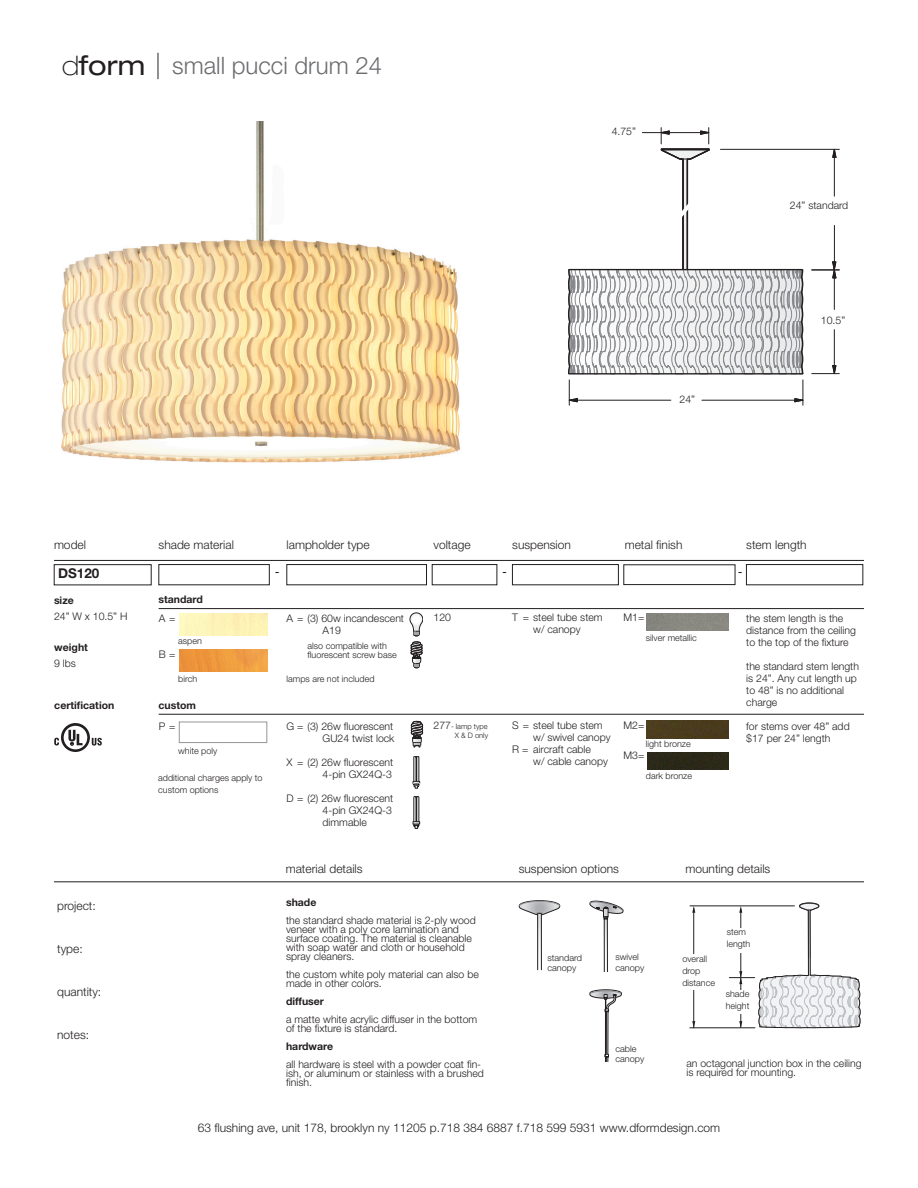
<style>
.page{position:relative;width:918px;height:1188px;background:#fff}
.page>*{position:absolute;margin:0;border:0;box-sizing:border-box;transform-origin:0 0}
.t1{font:expanded 27px "Helvetica Neue";color:#231f20}
.t2{font:300 24px "Helvetica Neue LT Std";color:#6c6d70}
.t3{font:700 13.5px "Helvetica Neue";color:#231f20}
.t4{font:13.5px "Swiss 721 BT";color:#231f20}
.t5{font:300 13.2px "Helvetica Neue";color:#231f20}
.t6{font:300 12px "Helvetica Neue";color:#231f20}
.t7{font:300 10.5px/12px "Helvetica Neue";color:#231f20}
.t8{font:700 10.5px "Helvetica Neue";color:#231f20}
.t9{font:300 9px/12px "Helvetica Neue";color:#231f20}
.t10{font:300 7.5px "Helvetica Neue";color:#231f20}
.s1{font-weight:100}
.s2{font-size:10.5px}
</style>
<div class="page">
<hr style="left:157px;top:53px;width:2px;height:26px;background:#6c6d70">
<hr style="left:54px;top:560px;width:810px;height:1px;background:#231f20">
<hr style="left:159px;top:714px;width:705px;height:1px;background:#231f20">
<hr style="left:159px;top:608px;width:705px;height:1px;background:#231f20">
<hr style="left:54px;top:882px;width:810px;height:1px;background:#231f20">
<div style="left:159px;top:564px;width:111px;height:21px;border:1px solid #231f20"></div>
<div style="left:432px;top:564px;width:65px;height:21px;border:1px solid #231f20"></div>
<div style="left:287px;top:564px;width:140px;height:21px;border:1px solid #231f20"></div>
<div style="left:512px;top:564px;width:107px;height:21px;border:1px solid #231f20"></div>
<div style="left:624px;top:565px;width:111px;height:20px;border:1px solid #231f20"></div>
<div style="left:746px;top:564px;width:117px;height:21px;border:1px solid #231f20"></div>
<svg style="left:519px;top:900px;width:41px;height:70px"></svg>
<svg style="left:590px;top:901px;width:33px;height:71px"></svg>
<svg style="left:590px;top:990px;width:32px;height:72px"></svg>
<svg style="left:54px;top:723px;width:48px;height:29px"></svg>
<div style="left:179px;top:722px;width:88px;height:21px;border:1px solid #939598"></div>
<img style="left:179px;top:650px;width:88px;height:22px">
<img style="left:647px;top:613px;width:82px;height:18px">
<img style="left:647px;top:752px;width:81px;height:18px">
<img style="left:647px;top:721px;width:81px;height:18px">
<svg style="left:410px;top:613px;width:13px;height:23px"></svg>
<svg style="left:411px;top:721px;width:12px;height:26px"></svg>
<svg style="left:413px;top:756px;width:7px;height:32px"></svg>
<svg style="left:413px;top:796px;width:7px;height:33px"></svg>
<svg style="left:411px;top:642px;width:11px;height:26px"></svg>
<svg style="left:758px;top:278px;width:103px;height:625px"></svg>
<hr style="left:690px;top:906px;width:104px;height:1px;background:#231f20">
<hr style="left:690px;top:1028px;width:65px;height:1px;background:#231f20">
<hr style="left:693px;top:909px;width:1px;height:119px;background:#231f20">
<svg style="left:692px;top:906px;width:3px;height:7px"></svg>
<svg style="left:692px;top:1021px;width:3px;height:7px"></svg>
<svg style="left:729px;top:903px;width:132px;height:126px"></svg>
<div style="left:727px;top:928px;width:37px;height:25px;background:#fff"></div>
<div style="left:726px;top:990px;width:29px;height:24px;background:#fff"></div>
<div style="left:682px;top:955px;width:37px;height:35px;background:#fff"></div>
<svg style="left:832px;top:148px;width:4px;height:10px"></svg>
<hr style="left:834px;top:157px;width:1px;height:39px;background:#221e1f">
<hr style="left:720px;top:149px;width:119px;height:1px;background:#221e1f">
<hr style="left:834px;top:225px;width:1px;height:44px;background:#221e1f">
<hr style="left:834px;top:278px;width:1px;height:31px;background:#221e1f">
<hr style="left:834px;top:330px;width:1px;height:36px;background:#221e1f">
<svg style="left:812px;top:261px;width:27px;height:17px"></svg>
<svg style="left:812px;top:365px;width:27px;height:11px"></svg>
<svg style="left:568px;top:128px;width:237px;height:277px"></svg>
<div style="left:54px;top:564px;width:97px;height:21px;border:1px solid #231f20"></div>
<img style="left:61px;top:122px;width:399px;height:341px">
<div style="left:674px;top:393px;width:26px;height:16px;background:#fff"></div>
<div style="left:821px;top:314px;width:32px;height:14px;background:#fff"></div>
<div style="left:609px;top:125px;width:33px;height:14px;background:#fff"></div>
<div style="left:775px;top:199px;width:93px;height:18px;background:#fff"></div>
<p class="t1" style="left:62px;top:49px;width:84px"><span class="s1">d</span>form</p>
<p class="t2" style="left:172px;top:51px;width:211px">small pucci drum 24</p>
<p class="t5" style="left:610px;top:124px;width:32px">4.75”</p>
<p class="t7" style="left:612px;top:125px;width:26px">4.75”</p>
<p class="t5" style="left:678px;top:391px;width:21px">24”</p>
<p class="t7" style="left:680px;top:393px;width:17px">24”</p>
<p class="t7" style="left:790px;top:199px;width:60px">24” standard</p>
<p class="t5" style="left:782px;top:200px;width:75px">24” standard</p>
<p class="t5" style="left:822px;top:312px;width:32px">10.5”</p>
<p class="t7" style="left:821px;top:314px;width:26px">10.5”</p>
<p class="t6" style="left:54px;top:538px;width:34px">model</p>
<p class="t6" style="left:159px;top:538px;width:77px">shade material</p>
<p class="t6" style="left:287px;top:538px;width:85px">lampholder type</p>
<p class="t6" style="left:434px;top:538px;width:39px">voltage</p>
<p class="t6" style="left:512px;top:538px;width:60px">suspension</p>
<p class="t6" style="left:625px;top:538px;width:59px">metal finish</p>
<p class="t6" style="left:746px;top:538px;width:62px">stem length</p>
<p class="t3" style="left:58px;top:565px;width:43px">DS120</p>
<p class="t4" style="left:275px;top:563px;width:6px">-</p>
<p class="t4" style="left:502px;top:563px;width:6px">-</p>
<p class="t4" style="left:738px;top:563px;width:6px">-</p>
<p class="t8" style="left:54px;top:594px;width:21px">size</p>
<p class="t8" style="left:54px;top:641px;width:35px">weight</p>
<p class="t7" style="left:54px;top:610px;width:75px">24” W x 10.5” H</p>
<p class="t7" style="left:54px;top:657px;width:23px">9 lbs</p>
<p class="t8" style="left:54px;top:699px;width:62px">certification</p>
<p class="t8" style="left:159px;top:593px;width:46px">standard</p>
<p class="t7" style="left:159px;top:612px;width:18px">A =</p>
<p class="t9" style="left:178px;top:635px;width:25px">aspen</p>
<p class="t7" style="left:159px;top:648px;width:18px">B =</p>
<p class="t9" style="left:178px;top:672px;width:21px">birch</p>
<p class="t8" style="left:159px;top:699px;width:39px">custom</p>
<p class="t7" style="left:159px;top:720px;width:18px">P =</p>
<p class="t9" style="left:178px;top:744px;width:41px">white poly</p>
<p class="t9" style="left:158px;top:771px;width:106px">additional charges apply to custom options</p>
<p class="t7" style="left:323px;top:612px;width:83px;text-indent:-36px">A = (3) 60w incandescent<br>A19</p>
<p class="t9" style="left:308px;top:639px;width:81px">also compatible with</p>
<p class="t9" style="left:308px;top:648px;width:91px">fluorescent screw base</p>
<p class="t9" style="left:287px;top:672px;width:90px">lamps are not included</p>
<p class="t7" style="left:287px;top:720px;width:109px;text-align:right">G = (3) 26w fluorescent<br>GU24 twist lock</p>
<p class="t7" style="left:287px;top:756px;width:108px;text-align:right">X = (2) 26w fluorescent<br>4-pin GX24Q-3</p>
<p class="t7" style="left:323px;top:792px;width:72px;text-indent:-36px">D = (2) 26w fluorescent<br>4-pin GX24Q-3 dimmable</p>
<p class="t7" style="left:434px;top:611px;width:19px">120</p>
<p class="t7" style="left:512px;top:611px;width:92px">T = steel tube stem</p>
<p class="t7" style="left:533px;top:623px;width:49px">w/ canopy</p>
<p class="t7" style="left:623px;top:611px;width:22px">M1=</p>
<p class="t9" style="left:646px;top:631px;width:53px">silver metallic</p>
<p class="t10" style="left:434px;top:722px;width:56px"><span class="s2">277</span>- lamp type</p>
<p class="t10" style="left:455px;top:731px;width:35px">X &amp; D only</p>
<p class="t7" style="left:512px;top:719px;width:92px">S = steel tube stem</p>
<p class="t7" style="left:533px;top:731px;width:79px">w/ swivel canopy</p>
<p class="t7" style="left:512px;top:743px;width:80px">R = aircraft cable</p>
<p class="t7" style="left:533px;top:755px;width:76px">w/ cable canopy</p>
<p class="t7" style="left:623px;top:719px;width:22px">M2=</p>
<p class="t9" style="left:646px;top:738px;width:46px">light bronze</p>
<p class="t7" style="left:623px;top:749px;width:22px">M3=</p>
<p class="t9" style="left:646px;top:769px;width:48px">dark bronze</p>
<p class="t7" style="left:746px;top:612px;width:111px">the stem length is the distance from the ceiling to the top of the fixture</p>
<p class="t7" style="left:746px;top:660px;width:114px">the standard stem length is 24”. Any cut length up to 48” is no additional charge</p>
<p class="t7" style="left:746px;top:720px;width:105px">for stems over 48” add $17 per 24” length</p>
<p class="t6" style="left:286px;top:862px;width:78px">material details</p>
<p class="t6" style="left:519px;top:862px;width:102px">suspension options</p>
<p class="t6" style="left:686px;top:862px;width:86px">mounting details</p>
<p class="t6" style="left:57px;top:898px;width:40px">project:</p>
<p class="t6" style="left:57px;top:941px;width:27px">type:</p>
<p class="t6" style="left:57px;top:985px;width:46px">quantity:</p>
<p class="t6" style="left:57px;top:1028px;width:34px">notes:</p>
<p class="t8" style="left:286px;top:895px;width:32px">shade</p>
<p class="t7" style="left:286px;top:915px;width:191px;line-height:9px">the standard shade material is 2-ply wood veneer with a poly core lamination and surface coating. The material is cleanable with soap water and cloth or household spray cleaners.</p>
<p class="t7" style="left:286px;top:969px;width:194px;line-height:9px">the custom white poly material can also be made in other colors.</p>
<p class="t8" style="left:286px;top:994px;width:39px">diffuser</p>
<p class="t7" style="left:286px;top:1014px;width:193px;line-height:9px">a matte white acrylic diffuser in the bottom of the fixture is standard.</p>
<p class="t8" style="left:286px;top:1039px;width:49px">hardware</p>
<p class="t7" style="left:286px;top:1059px;width:199px;line-height:9px">all hardware is steel with a powder coat fin&shy;ish, or aluminum or stainless with a brushed finish.</p>
<p class="t7" style="left:686px;top:1059px;width:177px;line-height:9px">an octagonal junction box in the ceiling is required for mounting.</p>
<p class="t9" style="left:727px;top:926px;width:25px">stem length</p>
<p class="t9" style="left:547px;top:952px;width:36px;line-height:10.5px">standard canopy</p>
<p class="t9" style="left:615px;top:951px;width:30px;line-height:10.5px">swivel canopy</p>
<p class="t9" style="left:682px;top:952px;width:34px">overall drop distance</p>
<p class="t9" style="left:726px;top:988px;width:25px">shade height</p>
<p class="t9" style="left:615px;top:1043px;width:30px;line-height:10.5px">cable canopy</p>
<p class="t6" style="left:198px;top:1120px;width:524px">63 flushing ave, unit 178, brooklyn ny 11205 p.718 384 6887 f.718 599 5931 www.dformdesign.com</p>
</div>
